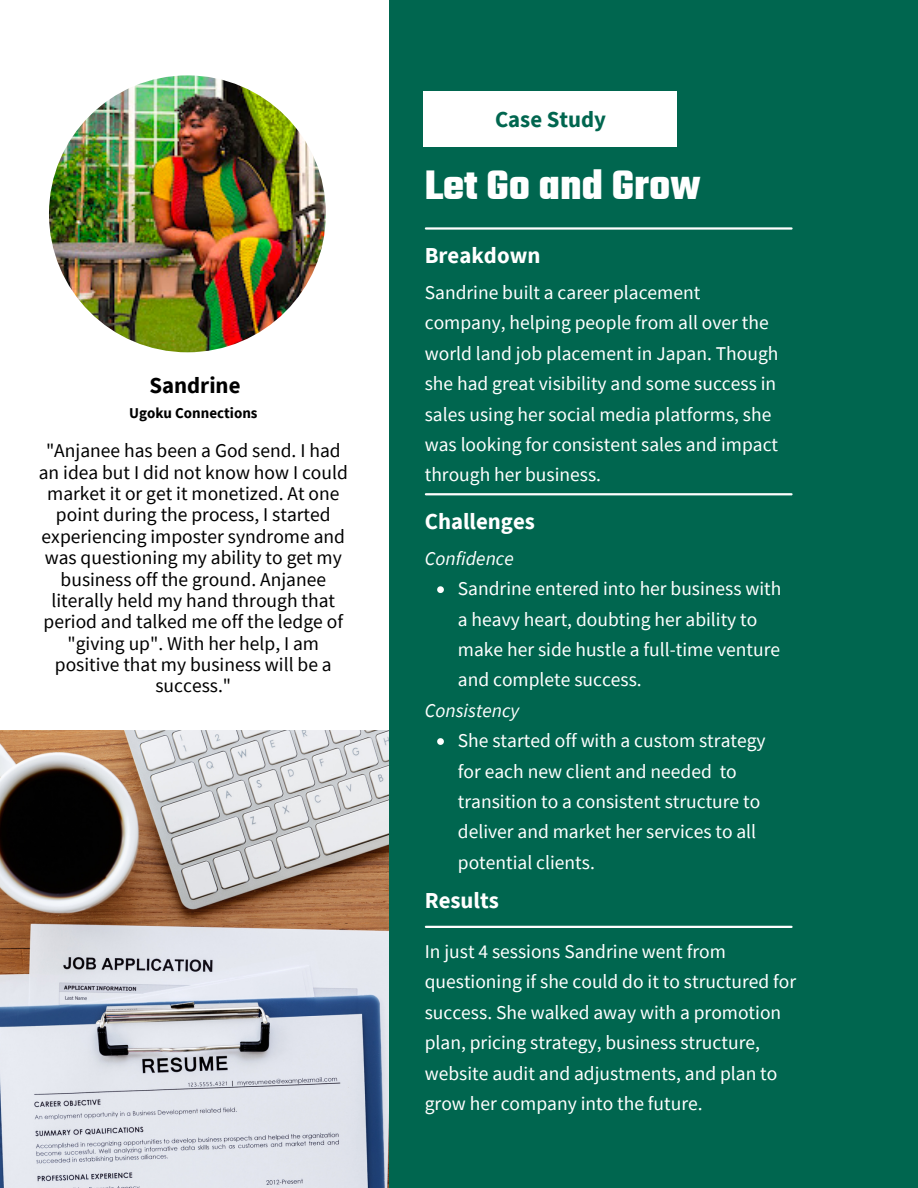
<style>
.page{position:relative;width:918px;height:1188px;background:#00664f}
.page>*{position:absolute;margin:0;border:0;box-sizing:border-box;transform-origin:0 0}
.t1{font:700 44.4px "Teko";color:#fff}
.t2{font:700 22.8px "Source Sans Pro";color:#fff}
.t3{font:700 22.8px "Source Sans Pro";color:#00664f}
.t4{font:700 22.8px "Source Sans Pro";color:#000}
.t5{font:19.5px/30.3px "Source Sans Pro";color:#fff}
.t6{font:19.5px/21.3px "Source Sans Pro";color:#000;text-align:center}
.t7{font:italic 19.5px "Source Sans Pro";color:#fff}
.t8{font:700 15px "Source Sans Pro";color:#000}
</style>
<div class="page">
<img style="left:0;top:730px;width:388px;height:458px">
<div style="left:0;top:0;width:388px;height:730px;background:#fff"></div>
<img style="left:49px;top:75px;width:277px;height:277px;border-radius:50%">
<div style="left:423px;top:92px;width:254px;height:55px;background:#fff"></div>
<hr style="left:426px;top:493px;width:366px;height:2px;background:#fff">
<hr style="left:426px;top:926px;width:366px;height:2px;background:#fff">
<hr style="left:426px;top:227px;width:366px;height:3px;background:#fff">
<svg style="left:437px;top:586px;width:7px;height:7px"></svg>
<svg style="left:437px;top:738px;width:7px;height:7px"></svg>
<p class="t4" style="left:150px;top:371px;width:93px">Sandrine</p>
<p class="t8" style="left:129px;top:403px;width:130px">Ugoku Connections</p>
<p class="t6" style="left:39px;top:440px;width:311px">"Anjanee has been a God send. I had an idea but I did not know how I could market it or get it monetized. At one point during the process, I started experiencing imposter syndrome and was questioning my ability to get my business off the ground. Anjanee literally held my hand through that period and talked me off the ledge of "giving up". With her help, I am positive that my business will be a success."</p>
<p class="t3" style="left:495px;top:105px;width:113px">Case Study</p>
<h1 class="t1" style="left:425px;top:157px;width:277px">Let Go and Grow</h1>
<p class="t2" style="left:425px;top:241px;width:117px">Breakdown</p>
<p class="t5" style="left:425px;top:277px;width:355px">Sandrine built a career placement company, helping people from all over the world land job placement in Japan. Though she had great visibility and some success in sales using her social media platforms, she was looking for consistent sales and impact through her business.</p>
<p class="t2" style="left:425px;top:507px;width:112px">Challenges</p>
<p class="t7" style="left:425px;top:546px;width:91px">Confidence</p>
<p class="t5" style="left:458px;top:573px;width:325px">Sandrine entered into her business with a heavy heart, doubting her ability to make her side hustle a full-time venture and complete success.</p>
<p class="t7" style="left:425px;top:698px;width:96px">Consistency</p>
<p class="t5" style="left:458px;top:725px;width:309px">She started off with a custom strategy for each new client and needed to transition to a consistent structure to deliver and market her services to all potential clients.</p>
<p class="t2" style="left:425px;top:885px;width:76px">Results</p>
<p class="t5" style="left:425px;top:936px;width:373px">In just 4 sessions Sandrine went from questioning if she could do it to structured for success. She walked away with a promotion plan, pricing strategy, business structure, website audit and adjustments, and plan to grow her company into the future.</p>
</div>
